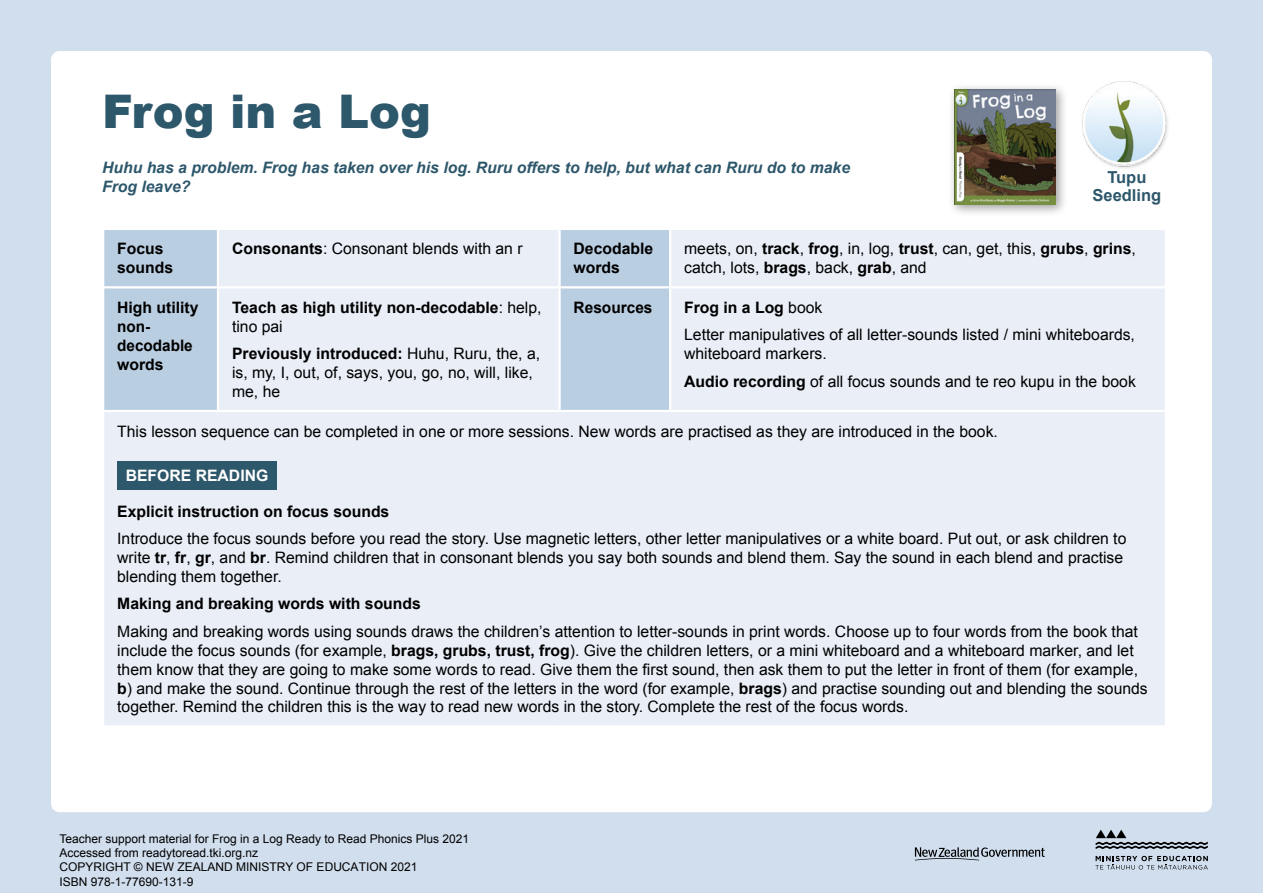
<style>
.page{position:relative;width:1263px;height:893px;background:#d1deee}
.page>*{position:absolute;margin:0;border:0;box-sizing:border-box;transform-origin:0 0}
.t1{font:900 46.35px "Arial";color:#2d576b}
.t2{font:700 16.5px/18px "Arial";color:#2d576b;text-align:center}
.t3{font:15.75px/18.9px "Arial";color:#000}
.t4{font:700 15.75px/18.9px "Arial";color:#000}
.t5{font:italic 700 15.75px/18.9px "Arial";color:#2d576b}
.t6{font:700 15.75px "Arial";color:#fff}
.t7{font:12px/14.4px "Arial";color:#000}
.t8{font:12px "Arial";color:#000}
.s1{font-weight:700}
.s2{font-weight:400}
</style>
<div class="page">
<div style="left:51px;top:51px;width:1161px;height:761px;background:#fff;border-radius:9px"></div>
<svg style="left:1095px;top:856px;width:113px;height:13px"></svg>
<svg style="left:1096px;top:830px;width:112px;height:19px"></svg>
<svg style="left:915px;top:847px;width:130px;height:13px"></svg>
<svg style="left:104px;top:230px;width:1061px;height:495px;background:#e4ebf4"></svg>
<div style="left:671px;top:230px;width:494px;height:180px;background:#e9eef7"></div>
<hr style="left:217px;top:230px;width:2px;height:56px;background:#fff">
<hr style="left:558px;top:230px;width:3px;height:56px;background:#fff">
<hr style="left:669px;top:230px;width:2px;height:56px;background:#fff">
<hr style="left:102px;top:286px;width:116px;height:2px;background:#fff">
<hr style="left:218px;top:286px;width:342px;height:2px;background:#fff">
<hr style="left:217px;top:288px;width:2px;height:122px;background:#fff">
<hr style="left:560px;top:286px;width:110px;height:2px;background:#fff">
<hr style="left:558px;top:288px;width:3px;height:122px;background:#fff">
<hr style="left:670px;top:286px;width:497px;height:2px;background:#fff">
<hr style="left:669px;top:288px;width:2px;height:122px;background:#fff">
<hr style="left:102px;top:410px;width:116px;height:2px;background:#fff">
<hr style="left:218px;top:410px;width:342px;height:2px;background:#fff">
<hr style="left:560px;top:410px;width:110px;height:2px;background:#fff">
<hr style="left:670px;top:410px;width:497px;height:2px;background:#fff">
<div style="left:117px;top:461px;width:160px;height:28px;background:#2d576b"></div>
<div style="left:948px;top:83px;width:120px;height:134px;background:#000;opacity:.38"></div>
<img style="left:954px;top:89px;width:102px;height:115px">
<img style="left:1067px;top:81px;width:101px;height:99px">
<h1 class="t1" style="left:102px;top:77px;width:330px">Frog in a Log</h1>
<p class="t5" style="left:102px;top:159px;width:749px">Huhu has a problem. Frog has taken over his log. Ruru offers to help, but what can Ruru do to make<br>Frog leave?</p>
<p class="t2" style="left:1092px;top:169px;width:70px">Tupu<br>Seedling</p>
<p class="t4" style="left:117px;top:240px;width:58px">Focus sounds</p>
<p class="t3" style="left:232px;top:240px;width:292px"><span class="s1">Consonants</span>: Consonant blends with an r</p>
<p class="t4" style="left:574px;top:240px;width:81px">Decodable words</p>
<p class="t3" style="left:684px;top:240px;width:453px">meets, on, <span class="s1">track</span>, <span class="s1">frog</span>, in, log, <span class="s1">trust</span>, can, get, this, <span class="s1">grubs</span>, <span class="s1">grins</span>, catch, lots, <span class="s1">brags</span>, back, <span class="s1">grab</span>, and</p>
<p class="t4" style="left:117px;top:298px;width:83px">High utility non&shy;decodable words</p>
<p class="t4" style="left:232px;top:298px;width:311px">Teach as high utility non-decodable<span class="s2">: help, tino pai</span></p>
<p class="t4" style="left:574px;top:298px;width:80px">Resources</p>
<p class="t3" style="left:684px;top:294px;width:452px;line-height:27.5px"><span class="s1">Frog in a Log</span> book<br>Letter manipulatives of all letter-sounds listed / mini whiteboards,</p>
<p class="t3" style="left:684px;top:340px;width:453px;line-height:27.5px">whiteboard markers.<br><span class="s1">Audio recording</span> of all focus sounds and te reo kupu in the book</p>
<p class="t3" style="left:117px;top:422px;width:882px">This lesson sequence can be completed in one or more sessions. New words are practised as they are introduced in the book.</p>
<p class="t6" style="left:126px;top:465px;width:144px">BEFORE READING</p>
<p class="t3" style="left:117px;top:498px;width:1011px;line-height:27.5px"><span class="s1">Explicit</span> <span class="s1">i</span><span class="s1">nstruction on focus sounds<br></span>Introduce the focus sounds before you read the story. Use magnetic letters, other letter manipulatives or a white board. Put out, or ask children to</p>
<p class="t3" style="left:117px;top:548px;width:1007px">write <span class="s1">tr</span>, <span class="s1">fr</span>, <span class="s1">gr</span>, and <span class="s1">br</span>. Remind children that in consonant blends you say both sounds and blend them. Say the sound in each blend and practise blending them together.</p>
<p class="t4" style="left:117px;top:595px;width:305px">Making and breaking words with sounds</p>
<p class="t3" style="left:117px;top:622px;width:1032px">Making and breaking words using sounds draws the children’s attention to letter-sounds in print words. Choose up to four words from the book that include the focus sounds (for example, <span class="s1">brags, grubs, trust, frog</span>). Give the children letters, or a mini whiteboard and a whiteboard marker, and let them know that they are going to make some words to read. Give them the first sound, then ask them to put the letter in front of them (for example, <span class="s1">b</span>) and make the sound. Continue through the rest of the letters in the word (for example, <span class="s1">brags</span>) and practise sounding out and blending the sounds together. Remind the children this is the way to read new words in the story. Complete the rest of the focus words.</p>
<p class="t3" style="left:232px;top:344px;width:310px"><span class="s1">Previously introduced:</span> Huhu, Ruru, the, a, is, my, I, out, of, says, you, go, no, will, like, me, he</p>
<p class="t7" style="left:60px;top:831px;width:411px">Teacher support material for Frog in a Log Ready to Read Phonics Plus 2021<br>Accessed from readytoread.tki.org.nz<br>COPYRIGHT © NEW ZEALAND MINISTRY OF EDUCATION 2021</p>
<p class="t8" style="left:60px;top:874px;width:136px">ISBN 978-1-77690-131-9</p>
</div>
